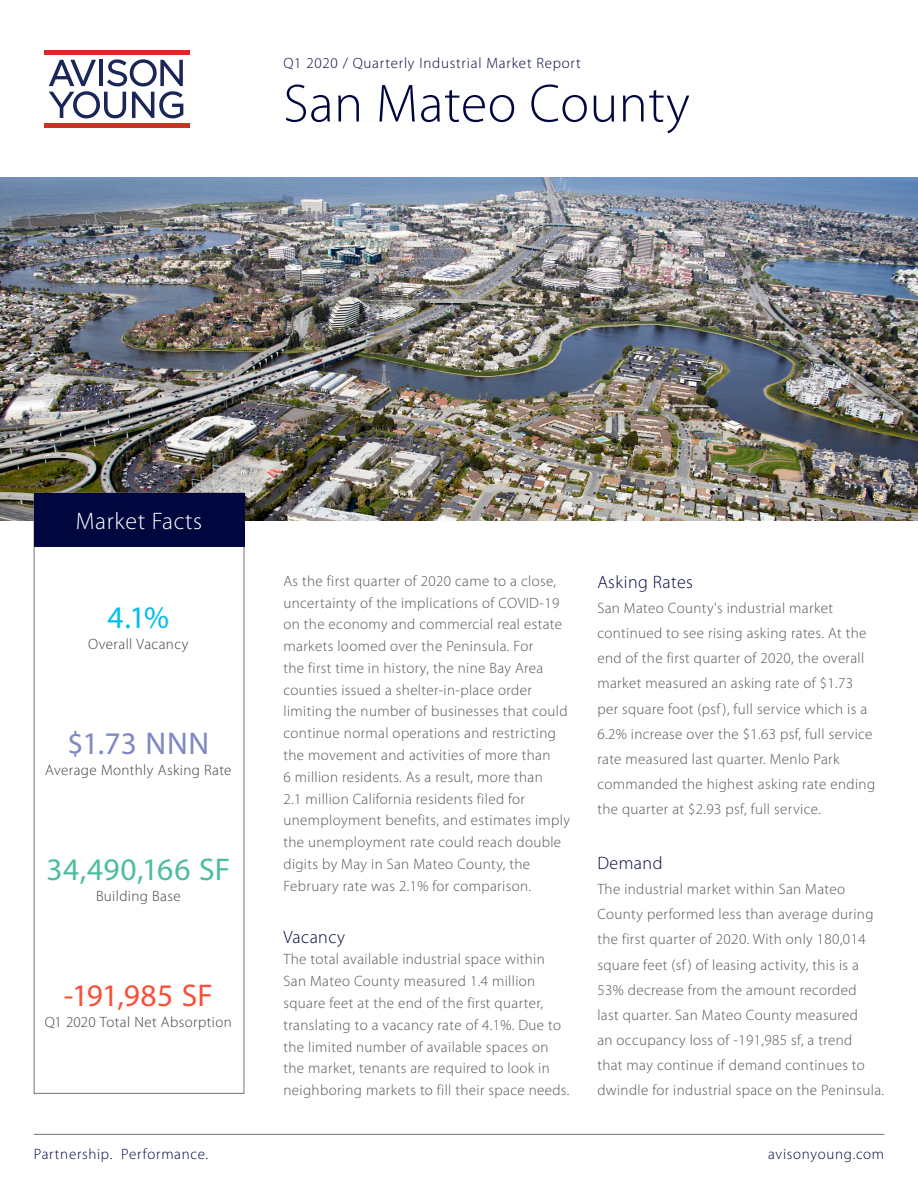
<style>
.page{position:relative;width:918px;height:1188px;background:#fff}
.page>*{position:absolute;margin:0;border:0;box-sizing:border-box;transform-origin:0 0}
.Subtitle_10pt_Left{font:300 54px "Myriad Pro";letter-spacing:.01em;color:#00063e}
.BC__Left{font:31.5px "Myriad Pro";letter-spacing:.015em;color:#4cbda1}
.BC__Left-2{font:31.5px "Myriad Pro";letter-spacing:.005em;color:#f94f38}
.BC__Left-3{font:31.5px "Myriad Pro";color:#7e88c2}
.BC__Left-4{font:31.5px "Myriad Pro";color:#00bef0}
._16pt_Center_White{font:300 24px "Myriad Pro";letter-spacing:.025em;color:#fff}
.Paragraph_Header_12p{font:300 18px "Myriad Pro";letter-spacing:.025em;color:#00063e}
.Body_10pt{font:300 15px/21.8px "Myriad Pro";letter-spacing:.025em;color:#545355}
.Subtitle_10pt_Left-2{font:300 15px "Myriad Pro";letter-spacing:.05em;color:#00063e}
.BC__Left-5{font:300 15px "Myriad Pro";letter-spacing:.025em;color:#414042}
</style>
<div class="page">
<hr style="left:34px;top:1134px;width:850px;height:1px;background:#7d716e">
<hr style="left:44px;top:50px;width:146px;height:4px;background:#da2a26">
<hr style="left:44px;top:124px;width:146px;height:4px;background:#da2a26">
<svg style="left:49px;top:59px;width:134px;height:59px"></svg>
<img style="left:0;top:178px;width:918px;height:342px">
<div style="left:34px;top:493px;width:210px;height:601px;border:1px solid #7d716e"></div>
<div style="left:34px;top:493px;width:210px;height:54px;background:#00063e"></div>
<p class="Subtitle_10pt_Left-2" style="left:284px;top:53px;width:299px">Q1 2020 / Quarterly Industrial Market Report</p>
<p class="Subtitle_10pt_Left" style="left:284px;top:71px;width:408px">San Mateo County</p>
<p class="_16pt_Center_White" style="left:76px;top:506px;width:128px">Market Facts</p>
<p class="BC__Left-4" style="left:108px;top:598px;width:63px">4.1%</p>
<p class="BC__Left-5" style="left:88px;top:635px;width:102px">Overall Vacancy</p>
<p class="BC__Left-3" style="left:68px;top:724px;width:143px">$1.73 NNN</p>
<p class="BC__Left-5" style="left:45px;top:761px;width:188px">Average Monthly Asking Rate</p>
<p class="BC__Left" style="left:46px;top:850px;width:185px">34,490,166 SF</p>
<p class="BC__Left-5" style="left:96px;top:887px;width:86px">Building Base</p>
<p class="BC__Left-2" style="left:64px;top:976px;width:151px">-191,985 SF</p>
<p class="BC__Left-5" style="left:45px;top:1013px;width:188px">Q1 2020 Total Net Absorption</p>
<p class="Body_10pt" style="left:284px;top:570px;width:288px">As the first quarter of 2020 came to a close, uncertainty of the implications of COVID-19 on the economy and commercial real estate markets loomed over the Peninsula. For<br>the first time in history, the nine Bay Area counties issued a shelter-in-place order limiting the number of businesses that could continue normal operations and restricting the movement and activities of more than<br>6 million residents. As a result, more than<br>2.1 million California residents filed for unemployment benefits, and estimates imply the unemployment rate could reach double digits by May in San Mateo County, the February rate was 2.1% for comparison.</p>
<p class="Paragraph_Header_12p" style="left:284px;top:926px;width:63px">Vacancy</p>
<p class="Body_10pt" style="left:284px;top:948px;width:287px">The total available industrial space within San Mateo County measured 1.4 million square feet at the end of the first quarter, translating to a vacancy rate of 4.1%. Due to the limited number of available spaces on the market, tenants are required to look in neighboring markets to fill their space needs.</p>
<p class="Paragraph_Header_12p" style="left:597px;top:571px;width:97px">Asking Rates</p>
<p class="Body_10pt" style="left:597px;top:595px;width:279px;line-height:25px">San Mateo County's industrial market continued to see rising asking rates. At the end of the first quarter of 2020, the overall market measured an asking rate of $1.73 per square foot (psf ), full service which is a 6.2% increase over the $1.63 psf, full service rate measured last quarter. Menlo Park commanded the highest asking rate ending the quarter at $2.93 psf, full service.</p>
<p class="Paragraph_Header_12p" style="left:597px;top:852px;width:67px">Demand</p>
<p class="Body_10pt" style="left:597px;top:877px;width:288px;line-height:25px">The industrial market within San Mateo County performed less than average during the first quarter of 2020. With only 180,014 square feet (sf ) of leasing activity, this is a 53% decrease from the amount recorded<br>last quarter. San Mateo County measured<br>an occupancy loss of -191,985 sf, a trend<br>that may continue if demand continues to dwindle for industrial space on the Peninsula.</p>
<p class="Subtitle_10pt_Left-2" style="left:34px;top:1145px;width:176px">Partnership. Performance.</p>
<p class="Subtitle_10pt_Left-2" style="left:768px;top:1145px;width:117px">avisonyoung.com</p>
</div>
